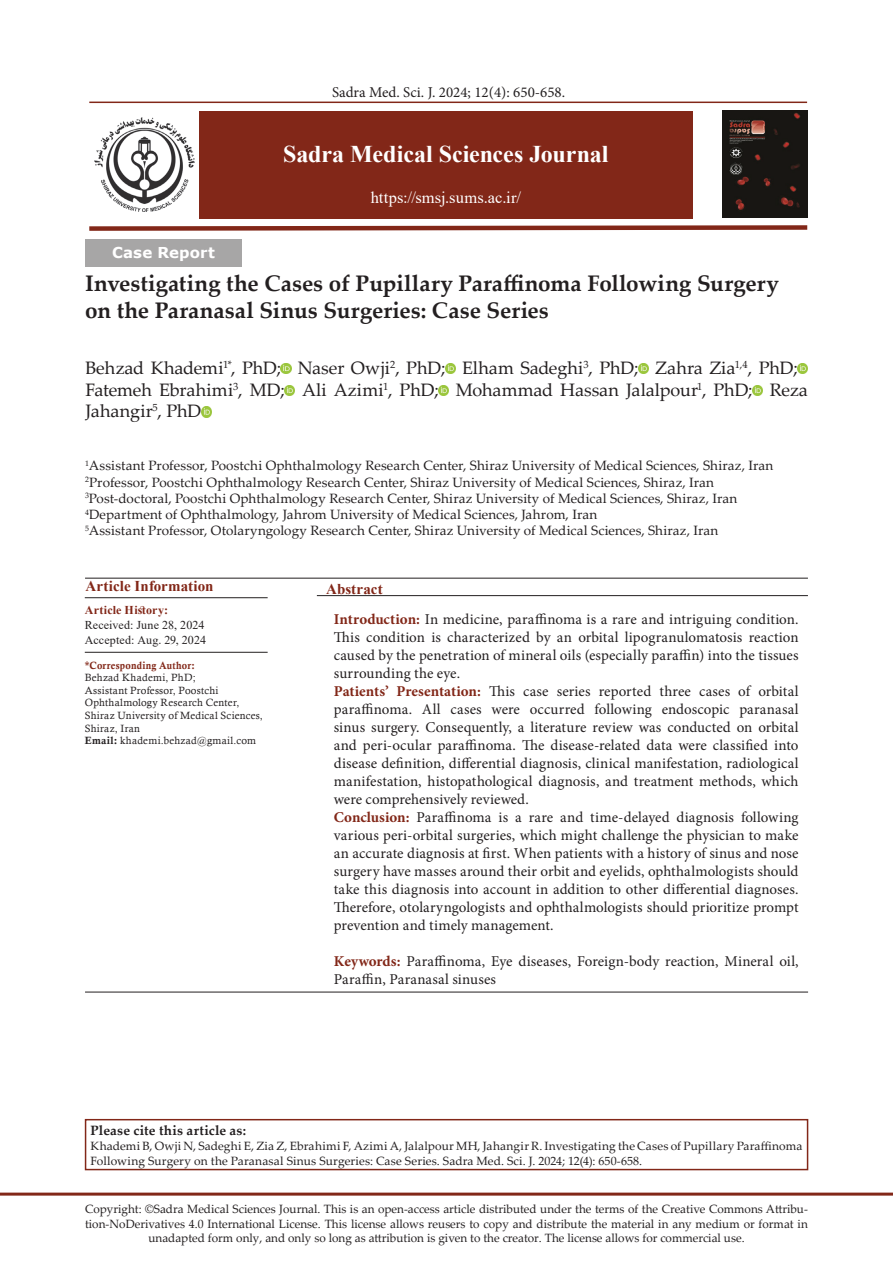
<style>
.page{position:relative;width:893px;height:1263px;background:#fff}
.page>*{position:absolute;margin:0;border:0;box-sizing:border-box;transform-origin:0 0}
.t1{font:700 24px "Times New Roman";letter-spacing:-.005em;color:#fff}
.t2{font:700 22.5px/27px "Palatino Linotype";color:#231f20}
.t3{font:18px "Palatino Linotype";letter-spacing:-.005em;color:#231f20}
.t4{font:16.5px "Times New Roman";letter-spacing:.01em;color:#fff}
.t5{font:15px/18px "Minion Pro";letter-spacing:.005em;color:#231f20;text-align:justify}
.t6{font:700 15px "Minion Pro";color:#822718}
.t7{font:700 15px "Times New Roman";letter-spacing:.005em;color:#822718}
.t8{font:700 15px "Verdana";letter-spacing:.01em;color:#fff}
.t9{font:13.5px "Palatino Linotype";letter-spacing:.005em;color:#231f20}
.t10{font:700 13.5px "Palatino Linotype";letter-spacing:.02em;color:#231f20}
.t11{font:12px/15px "Palatino Linotype";color:#231f20}
.t12{font:12px/15px "Times New Roman";letter-spacing:.01em;color:#231f20}
.t13{font:700 12px "Times New Roman";letter-spacing:.025em;color:#822718}
.t14{font:10.5px/12.6px "Calisto";letter-spacing:.025em;color:#231f20}
.t15{font:10.5px "Calis MT Bol";letter-spacing:.02em;color:#822718;scale:.93 1}
.t16{font:10.5px "Palatino Linotype";color:#231f20}
.t17{font:7.8px "Palatino Linotype";color:#231f20}
.s1{font-size:18px}
.s2{font-family:"Calis MT Bol"}
.s3{font-weight:700;color:#822718}
</style>
<div class="page">
<hr style="left:0;top:1192px;width:893px;height:3px;background:#822718">
<svg style="left:281px;top:364px;width:10px;height:10px"></svg>
<svg style="left:445px;top:364px;width:11px;height:10px"></svg>
<svg style="left:638px;top:364px;width:11px;height:10px"></svg>
<svg style="left:797px;top:364px;width:11px;height:10px"></svg>
<svg style="left:285px;top:385px;width:10px;height:10px"></svg>
<svg style="left:438px;top:385px;width:11px;height:10px"></svg>
<svg style="left:752px;top:385px;width:11px;height:10px"></svg>
<svg style="left:202px;top:407px;width:10px;height:10px"></svg>
<hr style="left:85px;top:578px;width:723px;height:1px;background:#231f20">
<hr style="left:85px;top:597px;width:183px;height:1px;background:#231f20">
<div style="left:85px;top:239px;width:157px;height:28px;background:#a7a6a6"></div>
<hr style="left:85px;top:652px;width:183px;height:1px;background:#231f20">
<hr style="left:317px;top:595px;width:491px;height:1px;background:#231f20">
<hr style="left:85px;top:992px;width:723px;height:1px;background:#231f20">
<div style="left:199px;top:112px;width:494px;height:107px;background:#822718"></div>
<svg style="left:89px;top:225px;width:719px;height:6px;background:#a15c51"></svg>
<hr style="left:89px;top:102px;width:718px;height:1px;background:#822718">
<img style="left:95px;top:117px;width:99px;height:94px">
<img style="left:723px;top:110px;width:84px;height:108px">
<div style="left:85px;top:1119px;width:723px;height:51px;border:2px solid #822718"></div>
<p class="t5" style="left:332px;top:83px;width:235px">Sadra Med. Sci .J. 2024; 12 : (4) 650-658.</p>
<p class="t8" style="left:112px;top:242px;width:104px">Case Report</p>
<h1 class="t1" style="left:283px;top:136px;width:327px">Sadra Medical Sciences Journal</h1>
<p class="t4" style="left:371px;top:186px;width:152px">https://smsj.sums.ac i r. /</p>
<h2 class="t2" style="left:85px;top:269px;width:695px">Investigating the Cases of Pupillary Paraffinoma Following Surgery on the Paranasal Sinus Surgeries: Case Series</h2>
<p class="t16" style="left:390px;top:357px;width:7px">2</p>
<p class="t16" style="left:223px;top:357px;width:14px"><span class="s1">,</span>*1</p>
<p class="t16" style="left:735px;top:357px;width:19px">1,4<span class="s1">,</span></p>
<p class="t3" style="left:85px;top:355px;width:140px">Behzad Khademi</p>
<p class="t16" style="left:583px;top:357px;width:7px">3</p>
<p class="t3" style="left:298px;top:355px;width:149px">Naser Owji , PhD;</p>
<p class="t3" style="left:462px;top:355px;width:178px">Elham Sadeghi , PhD;</p>
<p class="t3" style="left:759px;top:355px;width:40px">PhD;</p>
<p class="t3" style="left:242px;top:355px;width:40px">PhD;</p>
<p class="t3" style="left:655px;top:355px;width:82px">Zahra Zia</p>
<p class="t3" style="left:85px;top:377px;width:201px">Fatemeh Ebrahimi , MD;</p>
<p class="t16" style="left:383px;top:378px;width:7px">1</p>
<p class="t3" style="left:302px;top:377px;width:138px">Ali Azimi , PhD;</p>
<p class="t16" style="left:697px;top:378px;width:7px">1</p>
<p class="t16" style="left:233px;top:378px;width:7px">3</p>
<p class="t3" style="left:456px;top:377px;width:298px">Mohammad Hassan Jalalpour , PhD;</p>
<p class="t3" style="left:770px;top:377px;width:40px">Reza</p>
<p class="t16" style="left:152px;top:400px;width:7px">5</p>
<p class="t3" style="left:85px;top:398px;width:118px">Jahangir PhD</p>
<p class="t3" style="left:158px;top:398px;width:6px">,</p>
<p class="t17" style="left:85px;top:458px;width:5px">1</p>
<p class="t9" style="left:89px;top:456px;width:686px">Assistant Professor, Poostchi Ophthalmology Research Center, Shiraz University of Medical Sciences, Shiraz, Iran</p>
<p class="t17" style="left:85px;top:474px;width:5px">2</p>
<p class="t9" style="left:89px;top:472px;width:626px">Professor, Poostchi Ophthalmology Research Center, Shiraz University of Medical Sciences, Shiraz, Iran</p>
<p class="t17" style="left:85px;top:490px;width:5px">3</p>
<p class="t9" style="left:89px;top:489px;width:650px">Post-doctoral, Poostchi Ophthalmology Research Center, Shiraz University of Medical Sciences, Shiraz, Iran</p>
<p class="t17" style="left:85px;top:506px;width:5px">4</p>
<p class="t9" style="left:89px;top:505px;width:510px">Department of Ophthalmology, Jahrom University of Medical Sciences, Jahrom, Iran</p>
<p class="t17" style="left:85px;top:522px;width:5px">5</p>
<p class="t9" style="left:89px;top:521px;width:631px">Assistant Professor, Otolaryngology Research Center, Shiraz University of Medical Sciences, Shiraz, Iran</p>
<p class="t7" style="left:85px;top:575px;width:130px">Article Information</p>
<p class="t13" style="left:85px;top:601px;width:85px">Article History:</p>
<p class="t12" style="left:85px;top:617px;width:123px">Received: June 28, 2024<br>Accepted: Aug. 29, 2024</p>
<p class="t15" style="left:85px;top:659px;width:120px">*Corresponding Author:</p>
<p class="t14" style="left:85px;top:671px;width:180px">Behzad Khademi, PhD;<br>Assistant Professor, Poostchi<br>Ophthalmology Research Center,<br>Shiraz University of Medical Sciences,<br>Shiraz, Iran<br><span class="s2">Email:</span> khademi.behzad@gmail.com</p>
<p class="t7" style="left:326px;top:578px;width:58px">Abstract</p>
<p class="t5" style="left:334px;top:610px;width:466px"><span class="s3">Introduction:</span> In medicine, paraffinoma is a rare and intriguing condition.</p>
<p class="t5" style="left:334px;top:628px;width:466px">This condition is characterized by an orbital lipogranulomatosis reaction</p>
<p class="t5" style="left:334px;top:646px;width:466px">caused by the penetration of mineral oils (especially paraffin) into the tissues</p>
<p class="t5" style="left:334px;top:664px;width:128px">surrounding the eye.</p>
<p class="t5" style="left:758px;top:682px;width:42px">orbital</p>
<p class="t5" style="left:489px;top:682px;width:28px">This</p>
<p class="t5" style="left:599px;top:682px;width:54px">reported</p>
<p class="t5" style="left:659px;top:682px;width:33px">three</p>
<p class="t5" style="left:738px;top:682px;width:13px">of</p>
<p class="t6" style="left:334px;top:680px;width:56px">Patients’</p>
<p class="t6" style="left:396px;top:680px;width:86px">Presentation:</p>
<p class="t5" style="left:557px;top:682px;width:35px">series</p>
<p class="t5" style="left:523px;top:682px;width:27px">case</p>
<p class="t5" style="left:699px;top:682px;width:33px">cases</p>
<p class="t5" style="left:334px;top:700px;width:80px">paraffinoma.</p>
<p class="t5" style="left:334px;top:718px;width:466px">sinus surgery. Consequently a, literature review was conducted on orbital</p>
<p class="t5" style="left:334px;top:736px;width:466px">and peri-ocular paraffinoma. The disease-related data were classified into</p>
<p class="t5" style="left:334px;top:754px;width:466px">disease definition, differential diagnosis, clinical manifestation, radiological</p>
<p class="t5" style="left:334px;top:772px;width:466px">manifestation, histopathological diagnosis, and treatment methods, which</p>
<p class="t5" style="left:334px;top:790px;width:197px">were comprehensively reviewed.</p>
<p class="t5" style="left:741px;top:808px;width:59px">following</p>
<p class="t5" style="left:422px;top:700px;width:20px">All</p>
<p class="t5" style="left:530px;top:700px;width:56px">occurred</p>
<p class="t5" style="left:594px;top:700px;width:59px">following</p>
<p class="t5" style="left:662px;top:700px;width:69px">endoscopic</p>
<p class="t5" style="left:739px;top:700px;width:61px">paranasal</p>
<p class="t5" style="left:492px;top:700px;width:30px">were</p>
<p class="t5" style="left:451px;top:700px;width:33px">cases</p>
<p class="t5" style="left:416px;top:808px;width:77px">Paraffinoma</p>
<p class="t5" style="left:560px;top:808px;width:25px">and</p>
<p class="t5" style="left:590px;top:808px;width:81px">time-delayed</p>
<p class="t5" style="left:677px;top:808px;width:59px">diagnosis</p>
<p class="t6" style="left:334px;top:806px;width:77px">Conclusion:</p>
<p class="t5" style="left:334px;top:826px;width:466px">various peri-orbital surgeries, which might challenge the physician to make an accurate diagnosis at first. When patients with a history of sinus and nose surgery have masses around their orbit and eyelids, ophthalmologists should take this diagnosis into account in addition to other differential diagnoses.<br>Therefore, otolaryngologists and ophthalmologists should prioritize prompt prevention and timely management.</p>
<p class="t5" style="left:334px;top:952px;width:466px"><span class="s3">Keywords:</span> Paraffinoma, Eye diseases, Foreign-body reaction, Mineral oil,<br>Paraffin, Paranasal sinuses</p>
<p class="t5" style="left:498px;top:808px;width:11px">is</p>
<p class="t5" style="left:529px;top:808px;width:26px">rare</p>
<p class="t5" style="left:515px;top:808px;width:8px">a</p>
<p class="t10" style="left:91px;top:1120px;width:157px">Please cite this article as:</p>
<p class="t11" style="left:91px;top:1137px;width:713px">Khademi ,B Owji N, Sadeghi E, Zia Z, Ebrahimi ,F Azimi A, Jalalpour MH, Jahangir R. Investigating the Cases of Pupillary Paraffinoma<br>Following Surgery on the Paranasal Sinus Surgeries: Case Series. Sadra Med. Sci .J. 2024; 12 : (4) 650-658.</p>
<p class="t11" style="left:85px;top:1201px;width:724px">Copyright ©: Sadra Medical Sciences Journal. This is an open-access article distributed under the terms of the Creative Commons Attribu-</p>
<p class="t11" style="left:148px;top:1230px;width:598px">unadapted form only, and only so long as attribution is given to the creator. The license allows for commercial use.</p>
<p class="t11" style="left:85px;top:1216px;width:724px">tion-NoDerivatives 4.0 International License. This license allows reusers to copy and distribute the material in any medium or format in</p>
</div>
